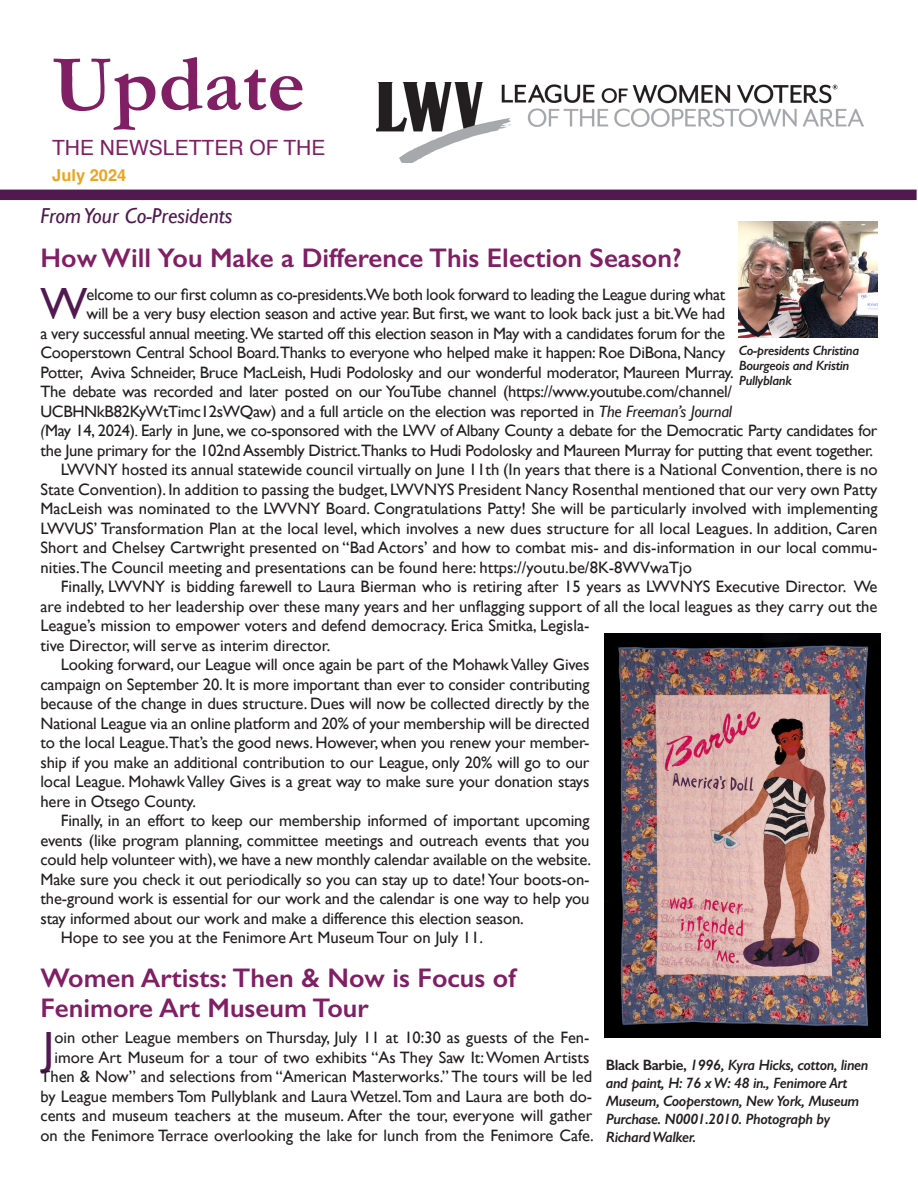
<style>
.page{position:relative;width:918px;height:1188px;background:#fff}
.page>*{position:absolute;margin:0;border:0;box-sizing:border-box;transform-origin:0 0}
.t1{font:700 81px "Garamond";color:#801f64}
._11_pt_Para_1_column{font:45.15px "Gill Sans";color:#501a50}
.small_head_18_pts{font:600 27px/30px "Gill Sans";color:#801f64}
.span_columns_heading{font:italic 21.6px "Gill Sans";color:#501a50}
.t2{font:21px "Helvetica";color:#801f64}
._11pt_copy_1_column{font:16.5px/19.5px "Gill Sans";color:#231f20;text-align:justify}
._11_pt_Para_1_column-2{font:16.5px "Gill Sans";letter-spacing:-.02em;color:#231f20}
._11_pt_Para_1_column-3{font:16.5px/19.5px "Gill Sans";color:#231f20;text-align:center}
.t3{font:700 16.5px "Helvetica";color:#eba520}
.t4{font:italic 600 15px/18px "Gill Sans";letter-spacing:-.025em;color:#231f20}
.t5{font:italic 600 13.5px/15px "Gill Sans";letter-spacing:-.025em;color:#231f20}
.s1{font-style:italic}
.s2{font-style:normal}
</style>
<div class="page">
<img style="left:739px;top:222px;width:139px;height:116px">
<img style="left:605px;top:633px;width:275px;height:405px">
<img style="left:376px;top:83px;width:487px;height:79px">
<div style="left:0;top:190px;width:917px;height:10px;background:#501a50"></div>
<h1 class="t1" style="left:52px;top:36px;width:255px">Update</h1>
<p class="t2" style="left:52px;top:131px;width:275px">THE NEWSLETTER OF THE</p>
<p class="t3" style="left:52px;top:165px;width:76px">July 2024</p>
<p class="span_columns_heading" style="left:40px;top:204px;width:194px">From Your Co-Presidents</p>
<p class="small_head_18_pts" style="left:40px;top:243px;width:643px">How Will You Make a Difference This Election Season?</p>
<p class="_11_pt_Para_1_column" style="left:40px;top:278px;width:48px">W</p>
<p class="_11_pt_Para_1_column-2" style="left:87px;top:285px;width:640px">elcome to our first column as co-presidents.We both look forward to leading the League during what</p>
<p class="_11_pt_Para_1_column-2" style="left:87px;top:304px;width:640px">will be a very busy election season and active year. But first, we want to look back just a bit.We had</p>
<p class="_11_pt_Para_1_column-2" style="left:40px;top:324px;width:686px">a very successful annual meeting. We started off this election season in May with a candidates forum for the</p>
<p class="_11_pt_Para_1_column-2" style="left:40px;top:343px;width:686px">Cooperstown Central School Board.Thanks to everyone who helped make it happen: Roe DiBona, Nancy</p>
<p class="_11_pt_Para_1_column-2" style="left:40px;top:363px;width:695px">Potter, Aviva Schneider, Bruce MacLeish, Hudi Podolosky and our wonderful moderator, Maureen Murray.</p>
<p class="_11_pt_Para_1_column-2" style="left:40px;top:382px;width:693px">The debate was recorded and later posted on our YouTube channel (https://www.youtube.com/channel/</p>
<p class="_11_pt_Para_1_column-2" style="left:40px;top:402px;width:693px">UCBHNkB82KyWtTimc12sWQaw) and a full article on the election was reported in <span class="s1">The Freeman’s Journal</span></p>
<p class="_11_pt_Para_1_column-2" style="left:40px;top:421px;width:839px"><span class="s1">(</span>May 14, 2024)<span class="s1">.</span> Early in June, we co-sponsored with the LWV of Albany County a debate for the Democratic Party candidates for</p>
<p class="_11_pt_Para_1_column-2" style="left:40px;top:441px;width:834px">the June primary for the 102nd Assembly District.Thanks to Hudi Podolosky and Maureen Murray for putting that event together.</p>
<p class="_11pt_copy_1_column" style="left:40px;top:460px;width:839px;text-indent:20px">LWVNY hosted its annual statewide council virtually on June 11th (In years that there is a National Convention, there is no State Convention). In addition to passing the budget, LWVNYS President Nancy Rosenthal mentioned that our very own Patty MacLeish was nominated to the LWVNY Board. Congratulations Patty! She will be particularly involved with implementing LWVUS’ Transformation Plan at the local level, which involves a new dues structure for all local Leagues. In addition, Caren Short and Chelsey Cartwright presented on “Bad Actors’ and how to combat mis- and dis-information in our local commu&shy;nities.The Council meeting and presentations can be found here: https://youtu.be/8K-8WVwaTjo</p>
<p class="_11pt_copy_1_column" style="left:40px;top:577px;width:839px;text-align:left;text-indent:20px">Finally, LWVNY is bidding farewell to Laura Bierman who is retiring after 15 years as LWVNYS Executive Director. We are indebted to her leadership over these many years and her unflagging support of all the local leagues as they carry out the League’s mission to empower voters and defend democracy. Erica Smitka, Legisla-<br>tive Director, will serve as interim director.</p>
<p class="_11pt_copy_1_column" style="left:40px;top:655px;width:551px;text-indent:20px">Looking forward, our League will once again be part of the Mohawk Valley Gives campaign on September 20. It is more important than ever to consider contributing because of the change in dues structure. Dues will now be collected directly by the National League via an online platform and 20% of your membership will be directed to the local League.That’s the good news. However, when you renew your member&shy;ship if you make an additional contribution to our League, only 20% will go to our local League. Mohawk Valley Gives is a great way to make sure your donation stays here in Otsego County.</p>
<p class="_11pt_copy_1_column" style="left:40px;top:811px;width:552px;text-indent:20px">Finally, in an effort to keep our membership informed of important upcoming events (like program planning, committee meetings and outreach events that you could help volunteer with), we have a new monthly calendar available on the website.<br>Make sure you check it out periodically so you can stay up to date! Your boots-on&shy;the-ground work is essential for our work and the calendar is one way to help you stay informed about our work and make a difference this election season.</p>
<p class="_11pt_copy_1_column" style="left:61px;top:928px;width:424px">Hope to see you at the Fenimore Art Museum Tour on July 11.</p>
<p class="small_head_18_pts" style="left:40px;top:963px;width:477px">Women Artists: Then &amp; Now is Focus of<br>Fenimore Art Museum Tour</p>
<p class="_11_pt_Para_1_column" style="left:43px;top:1021px;width:13px">J</p>
<p class="t5" style="left:739px;top:342px;width:122px">Co-presidents Christina<br>Bourgeois and Kristin<br>Pullyblank</p>
<p class="_11_pt_Para_1_column-3" style="left:40px;top:1028px;width:555px">oin other League members on Thursday, July 11 at 10:30 as guests of the Fen&shy;imore Art Museum for a tour of two exhibits “As They Saw It: Women Artists Then &amp; Now” and selections from “American Masterworks.” The tours will be led by League members Tom Pullyblank and Laura Wetzel. Tom and Laura are both do&shy;cents and museum teachers at the museum. After the tour, everyone will gather on the Fenimore Terrace overlooking the lake for lunch from the Fenimore Cafe.</p>
<p class="t4" style="left:606px;top:1055px;width:264px"><span class="s2">Black Barbie,</span> 1996, Kyra Hicks, cotton, linen and paint, H: 76 x W: 48 in., Fenimore Art Museum, Cooperstown, New York, Museum Purchase. N0001.2010. Photograph by Richard Walker.</p>
</div>
